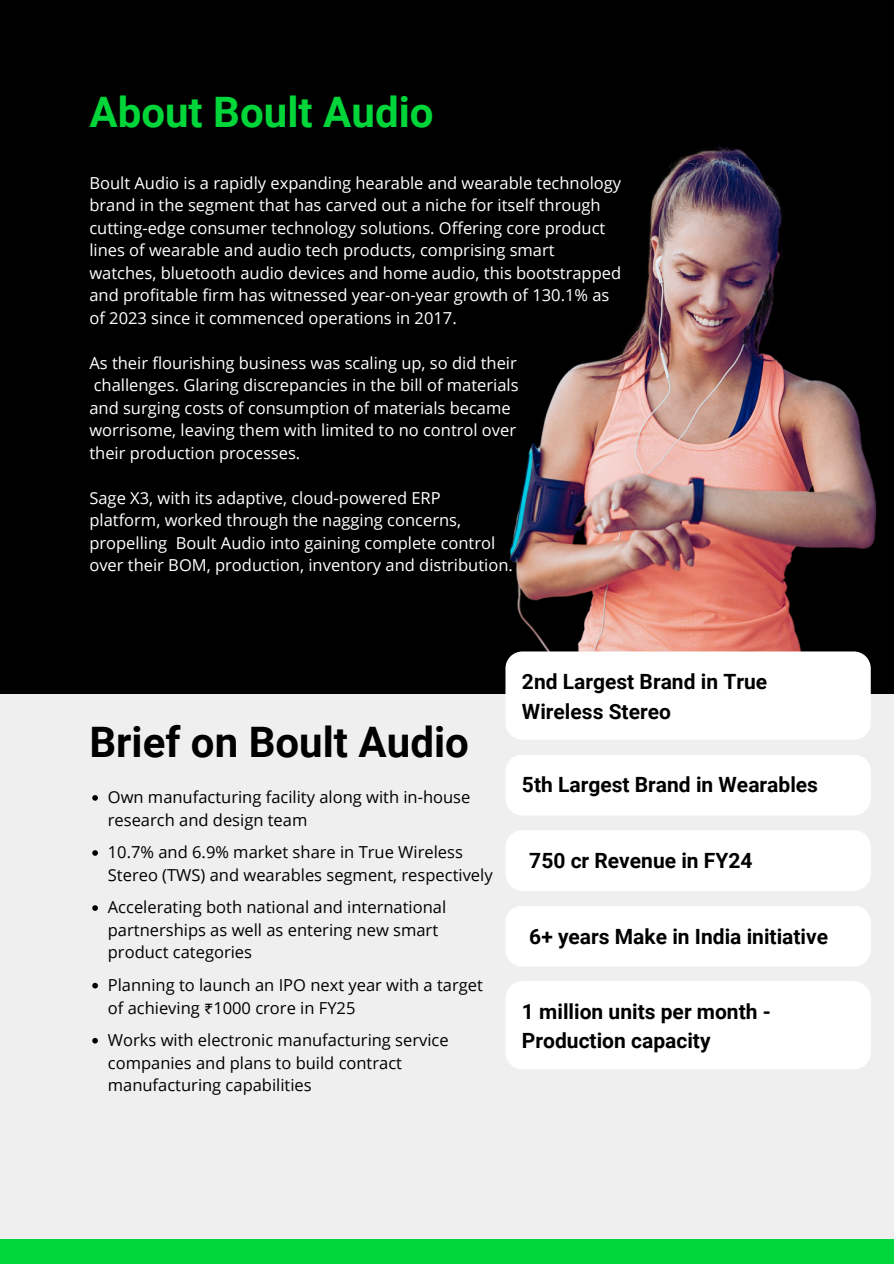
<style>
.page{position:relative;width:894px;height:1264px;background:#fff}
.page>*{position:absolute;margin:0;border:0;box-sizing:border-box;transform-origin:0 0}
.t1{font:700 42px "Roboto";color:#000}
.t2{font:700 42px "Roboto";color:#00d639}
.t3{font:700 21px/29.2px "Roboto";color:#000}
.t4{font:16.5px/22.5px "Open Sans";color:#fff}
.t5{font:16.5px/22.5px "Open Sans";color:#000}
.s1{font-family:"Noto Sans Gurmukhi"}
</style>
<div class="page">
<div style="left:0;top:0;width:893px;height:1263px;background:#efefef"></div>
<div style="left:0;top:0;width:893px;height:694px;background:#000"></div>
<img style="left:509px;top:146px;width:368px;height:535px">
<svg style="left:92px;top:795px;width:6px;height:5px"></svg>
<svg style="left:92px;top:850px;width:6px;height:5px"></svg>
<svg style="left:92px;top:905px;width:6px;height:5px"></svg>
<svg style="left:92px;top:982px;width:6px;height:6px"></svg>
<svg style="left:92px;top:1037px;width:6px;height:6px"></svg>
<div style="left:506px;top:981px;width:364px;height:88px;background:#fff"></div>
<div style="left:506px;top:755px;width:364px;height:60px;background:#fff"></div>
<div style="left:506px;top:830px;width:364px;height:61px;background:#fff"></div>
<div style="left:506px;top:906px;width:364px;height:60px;background:#fff"></div>
<div style="left:505px;top:651px;width:365px;height:88px;background:#fff"></div>
<div style="left:0;top:1238px;width:893px;height:25px;background:#00d639"></div>
<p class="t2" style="left:89px;top:88px;width:345px">About Boult Audio</p>
<p class="t4" style="left:89px;top:171px;width:533px">Boult Audio is a rapidly expanding hearable and wearable technology brand in the segment that has carved out a niche for itself through cutting-edge consumer technology solutions. Offering core product lines of wearable and audio tech products, comprising smart watches, bluetooth audio devices and home audio, this bootstrapped and profitable firm has witnessed year-on-year growth of 130.1% as of 2023 since it commenced operations in 2017.</p>
<p class="t4" style="left:89px;top:351px;width:429px">As their flourishing business was scaling up, so did their</p>
<p class="t4" style="left:94px;top:373px;width:426px">challenges. Glaring discrepancies in the bill of materials</p>
<p class="t4" style="left:89px;top:396px;width:422px">and surging costs of consumption of materials became</p>
<p class="t4" style="left:89px;top:418px;width:428px">worrisome, leaving them with limited to no control over</p>
<p class="t4" style="left:89px;top:441px;width:212px">their production processes.</p>
<p class="t4" style="left:89px;top:486px;width:353px">Sage X3, with its adaptive, cloud-powered ERP</p>
<p class="t4" style="left:89px;top:508px;width:373px">platform, worked through the nagging concerns,</p>
<p class="t4" style="left:89px;top:531px;width:407px">propelling Boult Audio into gaining complete control</p>
<p class="t4" style="left:89px;top:553px;width:425px">over their BOM, production, inventory and distribution.</p>
<p class="t1" style="left:89px;top:718px;width:381px">Brief on Boult Audio</p>
<p class="t5" style="left:108px;top:785px;width:364px">Own manufacturing facility along with in-house research and design team</p>
<p class="t5" style="left:108px;top:840px;width:386px">10.7% and 6.9% market share in True Wireless<br>Stereo (TWS) and wearables segment, respectively</p>
<p class="t5" style="left:108px;top:895px;width:340px">Accelerating both national and international partnerships as well as entering new smart product categories</p>
<h1 class="t5" style="left:108px;top:973px;width:376px">Planning to launch an IPO next year with a target of achieving <span class="s1">₹</span>1000 crore in FY25</h1>
<p class="t5" style="left:108px;top:1028px;width:342px">Works with electronic manufacturing service companies and plans to build contract manufacturing capabilities</p>
<p class="t3" style="left:522px;top:667px;width:246px">2nd Largest Brand in True<br>Wireless Stereo</p>
<p class="t3" style="left:522px;top:770px;width:297px">5th Largest Brand in Wearables</p>
<p class="t3" style="left:529px;top:846px;width:225px">750 cr Revenue in FY24</p>
<p class="t3" style="left:529px;top:921px;width:300px">6+ years Make in India initiative</p>
<p class="t3" style="left:522px;top:997px;width:250px">1 million units per month -<br>Production capacity</p>
</div>
